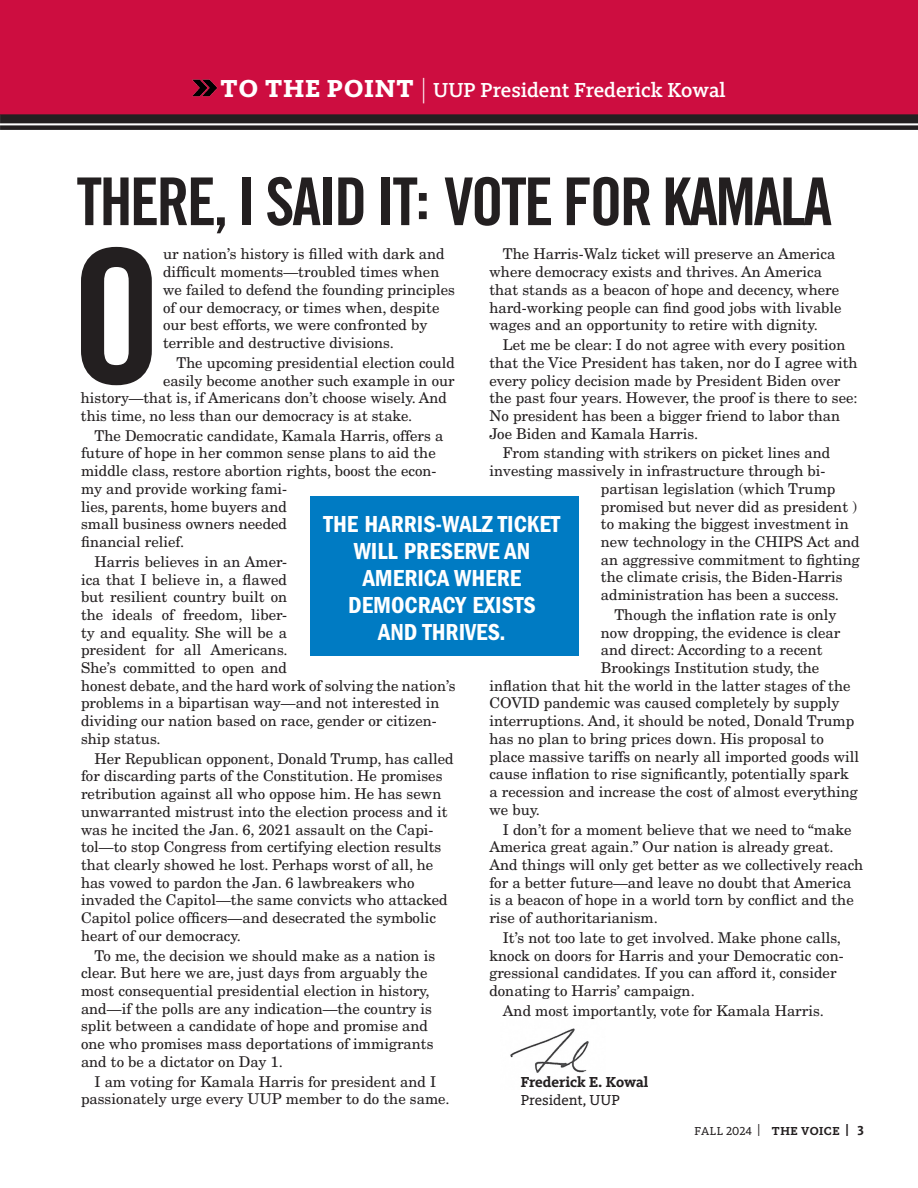
<style>
.page{position:relative;width:918px;height:1188px;background:#fff}
.page>*{position:absolute;margin:0;border:0;box-sizing:border-box;transform-origin:0 0}
.t1{font:186.45px "Trade Gothic LT Std Bd Cn 20";color:#231f20}
.t2{font:66px "Trade Gothic LT Std Bd Cn 20";letter-spacing:-.04em;color:#231f20}
.t3{font:24px/27px "ITC Franklin Gothic Std Dm Cd";color:#fff;text-align:center}
.t4{font:500 21px "Kievit Slab OT";color:#fff}
.t5{font:700 15px "Kievit Slab OT";letter-spacing:-.005em;color:#231f20}
.t6{font:15px "Kievit Slab OT";color:#231f20}
.t7{font:14.85px/17.7px "New Century Schlbk LT Std";color:#231f20}
.t8{font:12px "Kievit Slab OT";color:#231f20}
.s1{font-weight:800;font-size:25.5px}
.s2{font-weight:300;font-size:25.5px}
.s3{font-weight:700}
.s4{font-weight:700;font-size:13.5px}
</style>
<div class="page">
<div style="left:310px;top:496px;width:269px;height:160px;background:#007bc3"></div>
<div style="left:0;top:0;width:918px;height:114px;background:#cd0d40"></div>
<img style="left:510px;top:1028px;width:79px;height:45px">
<div style="left:0;top:125px;width:918px;height:5px;background:#231f20"></div>
<div style="left:0;top:114px;width:918px;height:9px;background:#231f20"></div>
<img style="left:193px;top:79px;width:24px;height:18px">
<h3 class="t4" style="left:220px;top:77px;width:507px"><span class="s1">TO THE POINT</span> <span class="s2">|</span> UUP President Frederick Kowal</h3>
<h2 class="t2" style="left:76px;top:162px;width:757px">THERE, I SAID IT: VOTE FOR KAMALA</h2>
<h1 class="t1" style="left:70px;top:204px;width:95px">O</h1>
<p class="t7" style="left:163px;top:245px;width:294px">ur nation’s history is filled with dark and difficult moments—troubled times when we failed to defend the founding principles of our democracy, or times when, despite our best efforts, we were confronted by terrible and destructive divisions.</p>
<p class="t7" style="left:489px;top:245px;width:354px;text-indent:13px">The Harris-Walz ticket will preserve an America where democracy exists and thrives. An America that stands as a beacon of hope and decency, where hard-working people can find good jobs with livable wages and an opportunity to retire with dignity.</p>
<p class="t7" style="left:489px;top:336px;width:370px;text-indent:13px">Let me be clear: I do not agree with every position that the Vice President has taken, nor do I agree with every policy decision made by President Biden over the past four years. However, the proof is there to see:<br>No president has been a bigger friend to labor than Joe Biden and Kamala Harris.</p>
<p class="t7" style="left:503px;top:444px;width:329px">From standing with strikers on picket lines and</p>
<p class="t7" style="left:489px;top:462px;width:338px">investing massively in infrastructure through bi-</p>
<p class="t7" style="left:601px;top:480px;width:236px">partisan legislation (which Trump</p>
<p class="t7" style="left:601px;top:497px;width:258px">promised but never did as president )</p>
<p class="t7" style="left:601px;top:515px;width:250px">to making the biggest investment in</p>
<p class="t7" style="left:601px;top:533px;width:260px">new technology in the CHIPS Act and</p>
<p class="t7" style="left:601px;top:551px;width:261px">an aggressive commitment to fighting</p>
<p class="t7" style="left:601px;top:568px;width:243px">the climate crisis, the Biden-Harris</p>
<p class="t7" style="left:601px;top:586px;width:240px">administration has been a success.</p>
<p class="t7" style="left:614px;top:606px;width:224px">Though the inflation rate is only</p>
<p class="t7" style="left:601px;top:623px;width:241px">now dropping, the evidence is clear</p>
<p class="t7" style="left:601px;top:641px;width:223px">and direct: According to a recent</p>
<p class="t7" style="left:601px;top:659px;width:220px">Brookings Institution study, the</p>
<p class="t7" style="left:489px;top:677px;width:363px">inflation that hit the world in the latter stages of the</p>
<p class="t7" style="left:489px;top:694px;width:352px">COVID pandemic was caused completely by supply</p>
<p class="t7" style="left:489px;top:712px;width:366px">interruptions. And, it should be noted, Donald Trump</p>
<p class="t7" style="left:489px;top:730px;width:336px">has no plan to bring prices down. His proposal to</p>
<p class="t7" style="left:489px;top:747px;width:371px">place massive tariffs on nearly all imported goods will</p>
<p class="t7" style="left:489px;top:765px;width:361px">cause inflation to rise significantly, potentially spark</p>
<p class="t7" style="left:489px;top:783px;width:370px">a recession and increase the cost of almost everything</p>
<p class="t7" style="left:489px;top:801px;width:52px">we buy.</p>
<p class="t7" style="left:489px;top:820px;width:375px;text-indent:13px">I don’t for a moment believe that we need to “make America great again.” Our nation is already great.<br>And things will only get better as we collectively reach for a better future—and leave no doubt that America is a beacon of hope in a world torn by conflict and the rise of authoritarianism.</p>
<p class="t7" style="left:489px;top:929px;width:356px;text-indent:14px">It’s not too late to get involved. Make phone calls, knock on doors for Harris and your Democratic con&shy;gressional candidates. If you can afford it, consider donating to Harris’ campaign.</p>
<p class="t7" style="left:503px;top:1002px;width:322px">And most importantly, vote for Kamala Harris.</p>
<p class="t7" style="left:177px;top:354px;width:280px">The upcoming presidential election could</p>
<p class="t7" style="left:163px;top:371px;width:293px">easily become another such example in our</p>
<p class="t7" style="left:81px;top:389px;width:367px">history—that is, if Americans don’t choose wisely. And</p>
<p class="t7" style="left:81px;top:407px;width:333px">this time, no less than our democracy is at stake.</p>
<p class="t7" style="left:81px;top:427px;width:364px;text-indent:14px">The Democratic candidate, Kamala Harris, offers a future of hope in her common sense plans to aid the middle class, restore abortion rights, boost the econ&shy;my and provide working fami-<br>lies, parents, home buyers and<br>small business owners needed<br>financial relief.</p>
<p class="t7" style="left:81px;top:553px;width:376px;text-indent:13px">Harris believes in an Amer-<br>ica that I believe in, a flawed<br>but resilient country built on<br>the ideals of freedom, liber-<br>ty and equality. She will be a<br>president for all Americans.<br>She’s committed to open and<br>honest debate, and the hard work of solving the nation’s problems in a bipartisan way—and not interested in dividing our nation based on race, gender or citizen&shy;ship status.</p>
<p class="t7" style="left:81px;top:750px;width:374px;text-indent:13px">Her Republican opponent, Donald Trump, has called for discarding parts of the Constitution. He promises retribution against all who oppose him. He has sewn unwarranted mistrust into the election process and it was he incited the Jan. 6, 2021 assault on the Capi&shy;tol—to stop Congress from certifying election results that clearly showed he lost. Perhaps worst of all, he has vowed to pardon the Jan. 6 lawbreakers who invaded the Capitol—the same convicts who attacked Capitol police officers—and desecrated the symbolic heart of our democracy.</p>
<p class="t7" style="left:81px;top:946px;width:356px;text-indent:13px">To me, the decision we should make as a nation is clear. But here we are, just days from arguably the most consequential presidential election in history, and—if the polls are any indication—the country is split between a candidate of hope and promise and one who promises mass deportations of immigrants and to be a dictator on Day 1.</p>
<p class="t7" style="left:81px;top:1072px;width:370px;text-align:center">I am voting for Kamala Harris for president and I passionately urge every UUP member to do the same.</p>
<h3 class="t3" style="left:324px;top:511px;width:238px">THE HARRIS-WALZ TICKET<br>WILL PRESERVE AN<br>AMERICA WHERE<br>DEMOCRACY EXISTS<br>AND THRIVES.</h3>
<p class="t5" style="left:521px;top:1073px;width:129px">Frederick E. Kowal</p>
<p class="t6" style="left:521px;top:1091px;width:101px">President, UUP</p>
<p class="t8" style="left:695px;top:1124px;width:171px">FALL 2024 | <span class="s3">THE VOICE |</span> <span class="s4">3</span></p>
</div>
